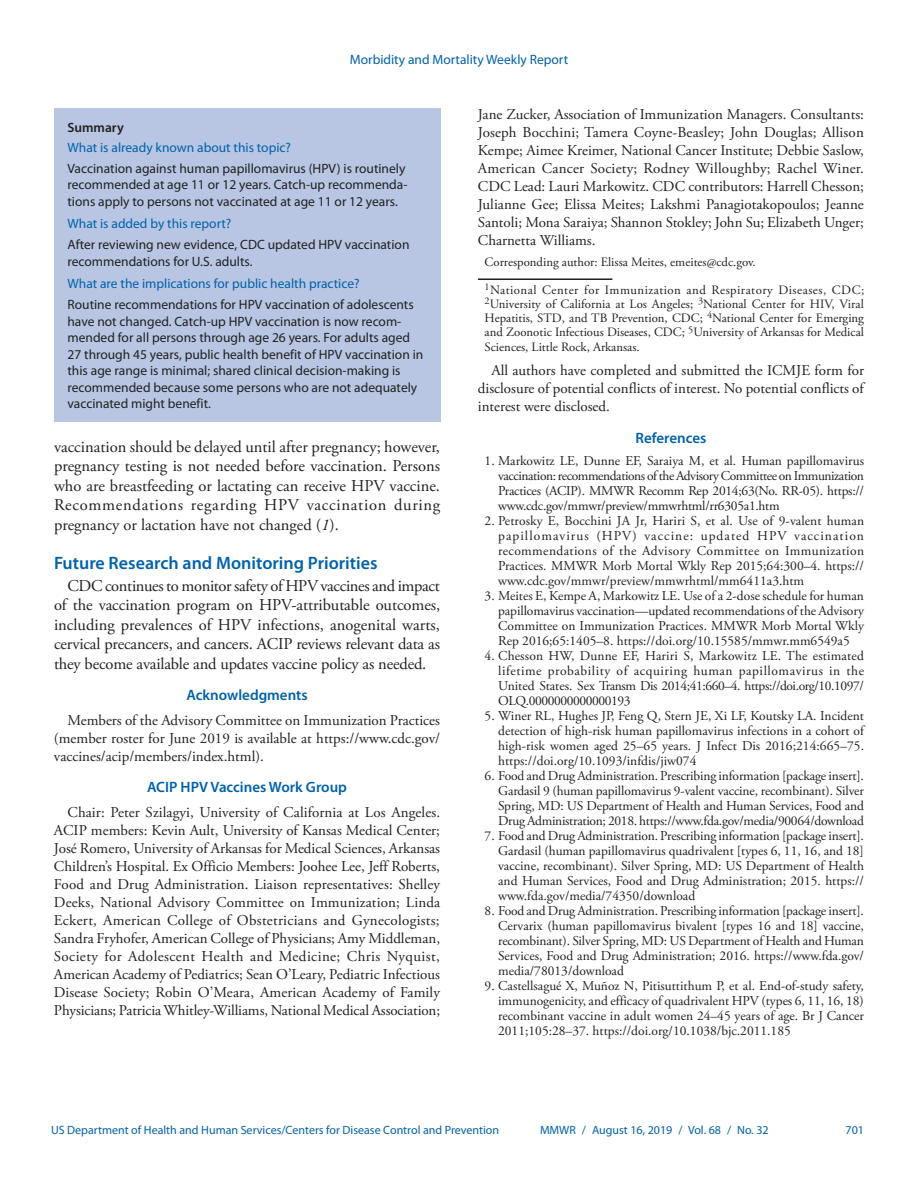
<style>
.page{position:relative;width:918px;height:1188px;background:#fff}
.page>*{position:absolute;margin:0;border:0;box-sizing:border-box;transform-origin:0 0}
.Heading_1{font:600 18px "Myriad Pro";color:#0161ab}
.Paragraph{font:16.5px/19.5px "Adobe Garamond Pro";letter-spacing:-.01em;color:#231f20;text-align:justify}
.Committee_Workgroup{font:15px/18px "Adobe Garamond Pro";letter-spacing:-.005em;color:#231f20;text-align:justify}
.Acknowledgment{font:15px/18px "Adobe Garamond Pro";color:#231f20;text-align:justify}
.Conflict_of_Interest{font:15px/18px "Adobe Garamond Pro";color:#231f20;text-align:justify}
.Committee_Workgroup-2{font:600 15px "Myriad Pro";color:#0161ab}
.Acknowledgment_Head{font:600 15px "Myriad Pro";color:#0161ab}
.Ref_Title{font:600 15px "Myriad Pro";color:#0161ab}
.Reference_10{font:13.5px/15px "Adobe Garamond Pro";color:#231f20;text-align:justify}
.Summary_Box_Text{font:13.5px/16.5px "Myriad Pro";color:#231f20}
.Summary_Box_Heading{font:13.5px "Myriad Pro";color:#0161ab}
.Summary_Box_Ttile{font:600 13.5px "Myriad Pro";color:#231f20}
.Author_Affiliations{font:12.75px/14.2px "Adobe Garamond Pro";color:#231f20;text-align:justify}
.Corresponding_Author{font:12.75px "Adobe Garamond Pro";color:#231f20}
.t1{font:12px "Myriad Pro";color:#0161ab}
.s1{font-style:italic}
</style>
<div class="page">
<div style="left:54px;top:108px;width:386px;height:314px;background:#b8c6e3"></div>
<hr style="left:478px;top:278px;width:134px;height:2px;background:#231f20">
<p class="Summary_Box_Heading" style="left:350px;top:51px;width:220px">Morbidity and Mortality Weekly Report</p>
<h1 class="Summary_Box_Ttile" style="left:68px;top:119px;width:58px">Summary</h1>
<h1 class="Summary_Box_Heading" style="left:68px;top:139px;width:225px">What is already known about this topic?</h1>
<p class="Summary_Box_Text" style="left:68px;top:160px;width:342px">Vaccination against human papillomavirus (HPV) is routinely recommended at age 11 or 12 years. Catch-up recommenda&shy;tions apply to persons not vaccinated at age 11 or 12 years.</p>
<h1 class="Summary_Box_Heading" style="left:68px;top:216px;width:165px">What is added by this report?</h1>
<p class="Summary_Box_Text" style="left:68px;top:236px;width:344px">After reviewing new evidence, CDC updated HPV vaccination recommendations for U.S. adults.</p>
<h1 class="Summary_Box_Heading" style="left:68px;top:276px;width:294px">What are the implications for public health practice?</h1>
<p class="Summary_Box_Text" style="left:68px;top:296px;width:357px">Routine recommendations for HPV vaccination of adolescents have not changed. Catch-up HPV vaccination is now recom&shy;mended for all persons through age 26 years. For adults aged 27 through 45 years, public health benefit of HPV vaccination in this age range is minimal; shared clinical decision-making is recommended because some persons who are not adequately vaccinated might benefit.</p>
<p class="Paragraph" style="left:54px;top:437px;width:388px">vaccination should be delayed until after pregnancy; however, pregnancy testing is not needed before vaccination. Persons who are breastfeeding or lactating can receive HPV vaccine.<br>Recommendations regarding HPV vaccination during pregnancy or lactation have not changed (<span class="s1">1</span>).</p>
<h1 class="Heading_1" style="left:54px;top:551px;width:325px">Future Research and Monitoring Priorities</h1>
<p class="Paragraph" style="left:54px;top:576px;width:388px;text-indent:13px">CDC continues to monitor safety of HPV vaccines and impact of the vaccination program on HPV-attributable outcomes, including prevalences of HPV infections, anogenital warts, cervical precancers, and cancers. ACIP reviews relevant data as they become available and updates vaccine policy as needed.</p>
<h1 class="Acknowledgment_Head" style="left:186px;top:685px;width:123px">Acknowledgments</h1>
<p class="Acknowledgment" style="left:54px;top:712px;width:388px;text-indent:13px">Members of the Advisory Committee on Immunization Practices (member roster for June 2019 is available at https://www.cdc.gov/ vaccines/acip/members/index.html).</p>
<h3 class="Committee_Workgroup-2" style="left:147px;top:778px;width:201px">ACIP HPV Vaccines Work Group</h3>
<h3 class="Committee_Workgroup" style="left:54px;top:804px;width:388px;text-indent:13px">Chair: Peter Szilagyi, University of California at Los Angeles.<br>ACIP members: Kevin Ault, University of Kansas Medical Center; José Romero, University of Arkansas for Medical Sciences, Arkansas Children’s Hospital. Ex Officio Members: Joohee Lee, Jeff Roberts, Food and Drug Administration. Liaison representatives: Shelley Deeks, National Advisory Committee on Immunization; Linda Eckert, American College of Obstetricians and Gynecologists; Sandra Fryhofer, American College of Physicians; Amy Middleman, Society for Adolescent Health and Medicine; Chris Nyquist, American Academy of Pediatrics; Sean O’Leary, Pediatric Infectious Disease Society; Robin O’Meara, American Academy of Family Physicians; Patricia Whitley-Williams, National Medical Association;</h3>
<h3 class="Committee_Workgroup" style="left:478px;top:106px;width:388px">Jane Zucker, Association of Immunization Managers. Consultants:<br>Joseph Bocchini; Tamera Coyne-Beasley; John Douglas; Allison Kempe; Aimee Kreimer, National Cancer Institute; Debbie Saslow, American Cancer Society; Rodney Willoughby; Rachel Winer.<br>CDC Lead: Lauri Markowitz. CDC contributors: Harrell Chesson; Julianne Gee; Elissa Meites; Lakshmi Panagiotakopoulos; Jeanne Santoli; Mona Saraiya; Shannon Stokley; John Su; Elizabeth Unger; Charnetta Williams.</h3>
<p class="Corresponding_Author" style="left:485px;top:254px;width:273px">Corresponding author: Elissa Meites, emeites@cdc.gov.</p>
<p class="Author_Affiliations" style="left:485px;top:283px;width:381px"><sup>1</sup>National Center for Immunization and Respiratory Diseases, CDC; <sup>2</sup>University of California at Los Angeles; <sup>3</sup>National Center for HIV, Viral Hepatitis, STD, and TB Prevention, CDC; <sup>4</sup>National Center for Emerging and Zoonotic Infectious Diseases, CDC; <sup>5</sup>University of Arkansas for Medical Sciences, Little Rock, Arkansas.</p>
<p class="Conflict_of_Interest" style="left:478px;top:362px;width:388px;text-indent:14px">All authors have completed and submitted the ICMJE form for disclosure of potential conflicts of interest. No potential conflicts of interest were disclosed.</p>
<h1 class="Ref_Title" style="left:636px;top:428px;width:72px">References</h1>
<p class="Reference_10" style="left:498px;top:453px;width:367px;text-indent:-14px">1. Markowitz LE, Dunne EF, Saraiya M, et al. Human papillomavirus vaccination: recommendations of the Advisory Committee on Immunization Practices (ACIP). MMWR Recomm Rep 2014;63(No. RR-05). https:// www.cdc.gov/mmwr/preview/mmwrhtml/rr6305a1.htm</p>
<p class="Reference_10" style="left:498px;top:513px;width:368px;text-indent:-14px">2. Petrosky E, Bocchini JA Jr, Hariri S, et al. Use of 9-valent human papillomavirus (HPV) vaccine: updated HPV vaccination recommendations of the Advisory Committee on Immunization Practices. MMWR Morb Mortal Wkly Rep 2015;64:300–4. https:// www.cdc.gov/mmwr/preview/mmwrhtml/mm6411a3.htm</p>
<p class="Reference_10" style="left:498px;top:588px;width:367px;text-indent:-14px">3. Meites E, Kempe A, Markowitz LE. Use of a 2-dose schedule for human papillomavirus vaccination—updated recommendations of the Advisory Committee on Immunization Practices. MMWR Morb Mortal Wkly Rep 2016;65:1405–8. https://doi.org/10.15585/mmwr.mm6549a5</p>
<p class="Reference_10" style="left:498px;top:648px;width:367px;text-indent:-14px">4. Chesson HW, Dunne EF, Hariri S, Markowitz LE. The estimated lifetime probability of acquiring human papillomavirus in the United States. Sex Transm Dis 2014;41:660–4. https://doi.org/10.1097/ OLQ.0000000000000193</p>
<p class="Reference_10" style="left:498px;top:708px;width:368px;text-indent:-14px">5. Winer RL, Hughes JP, Feng Q, Stern JE, Xi LF, Koutsky LA. Incident detection of high-risk human papillomavirus infections in a cohort of high-risk women aged 25–65 years. J Infect Dis 2016;214:665–75. https://doi.org/10.1093/infdis/jiw074</p>
<p class="Reference_10" style="left:498px;top:768px;width:367px;text-indent:-14px">6. Food and Drug Administration. Prescribing information [package insert].<br>Gardasil 9 (human papillomavirus 9-valent vaccine, recombinant). Silver Spring, MD: US Department of Health and Human Services, Food and Drug Administration; 2018. https://www.fda.gov/media/90064/download</p>
<p class="Reference_10" style="left:498px;top:828px;width:367px;text-indent:-14px">7. Food and Drug Administration. Prescribing information [package insert].<br>Gardasil (human papillomavirus quadrivalent [types 6, 11, 16, and 18] vaccine, recombinant). Silver Spring, MD: US Department of Health and Human Services, Food and Drug Administration; 2015. https:// www.fda.gov/media/74350/download</p>
<p class="Reference_10" style="left:498px;top:903px;width:367px;text-indent:-14px">8. Food and Drug Administration. Prescribing information [package insert].<br>Cervarix (human papillomavirus bivalent [types 16 and 18] vaccine, recombinant). Silver Spring, MD: US Department of Health and Human Services, Food and Drug Administration; 2016. https://www.fda.gov/ media/78013/download</p>
<p class="Reference_10" style="left:498px;top:978px;width:367px;text-indent:-14px">9. Castellsagué X, Muñoz N, Pitisuttithum P, et al. End-of-study safety, immunogenicity, and efficacy of quadrivalent HPV (types 6, 11, 16, 18) recombinant vaccine in adult women 24–45 years of age. Br J Cancer 2011;105:28–37. https://doi.org/10.1038/bjc.2011.185</p>
<p class="t1" style="left:51px;top:1123px;width:450px">US Department of Health and Human Services/Centers for Disease Control and Prevention</p>
<p class="t1" style="left:540px;top:1123px;width:230px">MMWR / August 16, 2019 / Vol. 68 / No. 32</p>
<p class="t1" style="left:846px;top:1123px;width:20px">701</p>
</div>
